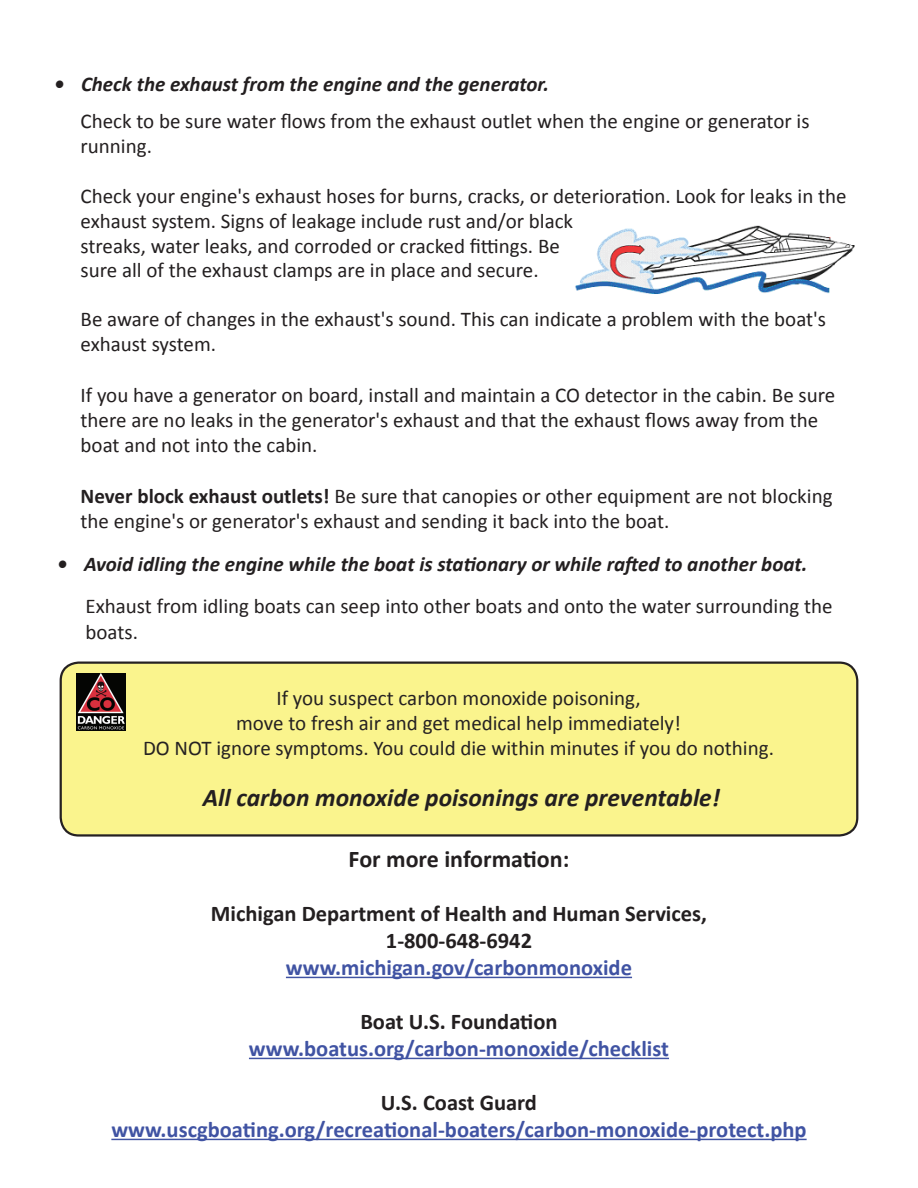
<style>
.page{position:relative;width:918px;height:1188px;background:#fff}
.page>*{position:absolute;margin:0;border:0;box-sizing:border-box;transform-origin:0 0}
.t1{font:italic 700 25.5px "Calibri";color:#231f20}
.t2{font:700 24px "Calibri";color:#231f20}
.t3{font:700 22.5px "Calibri";color:#4053a3}
.t4{font:700 22.5px/27px "Calibri";color:#231f20;text-align:center}
.t5{font:21px/25.2px "Calibri";color:#231f20}
.t6{font:italic 700 21px "Calibri";color:#231f20}
.s1{font-weight:700}
</style>
<div class="page">
<img style="left:575px;top:225px;width:279px;height:69px">
<hr style="left:286px;top:977px;width:346px;height:1px;background:#4053a3">
<hr style="left:249px;top:1058px;width:420px;height:1px;background:#4053a3">
<hr style="left:111px;top:1139px;width:696px;height:1px;background:#4053a3">
<div style="left:61px;top:663px;width:796px;height:172px;background:#faf48c;border-radius:18px"></div>
<div style="left:60px;top:662px;width:798px;height:175px;border:2px solid #231f20;border-radius:18px"></div>
<img style="left:76px;top:674px;width:50px;height:56px">
<p class="t6" style="left:54px;top:71px;width:497px">• Check the exhaust from the engine and the generator.</p>
<p class="t5" style="left:81px;top:109px;width:731px">Check to be sure water flows from the exhaust outlet when the engine or generator is running.</p>
<p class="t5" style="left:81px;top:183px;width:768px;line-height:24.8px">Check your engine's exhaust hoses for burns, cracks, or deterioration. Look for leaks in the exhaust system. Signs of leakage include rust and/or black<br>streaks, water leaks, and corroded or cracked fittings. Be<br>sure all of the exhaust clamps are in place and secure.</p>
<p class="t5" style="left:81px;top:307px;width:747px">Be aware of changes in the exhaust's sound. This can indicate a problem with the boat's exhaust system.</p>
<p class="t5" style="left:81px;top:382px;width:756px">If you have a generator on board, install and maintain a CO detector in the cabin. Be sure there are no leaks in the generator's exhaust and that the exhaust flows away from the boat and not into the cabin.</p>
<p class="t5" style="left:81px;top:483px;width:754px"><span class="s1">Never block exhaust outlets!</span> Be sure that canopies or other equipment are not blocking the engine's or generator's exhaust and sending it back into the boat.</p>
<p class="t6" style="left:57px;top:551px;width:752px">• Avoid idling the engine while the boat is stationary or while rafted to another boat.</p>
<p class="t5" style="left:86px;top:594px;width:749px">Exhaust from idling boats can seep into other boats and onto the water surrounding the boats.</p>
<p class="t5" style="left:143px;top:685px;width:632px;text-align:center">If you suspect carbon monoxide poisoning,<br>move to fresh air and get medical help immediately!<br>DO NOT ignore symptoms. You could die within minutes if you do nothing.</p>
<p class="t1" style="left:203px;top:781px;width:519px">All carbon monoxide poisonings are preventable!</p>
<p class="t2" style="left:349px;top:844px;width:222px">For more information:</p>
<p class="t4" style="left:211px;top:900px;width:498px">Michigan Department of Health and Human Services,<br>1-800-648-6942</p>
<p class="t3" style="left:286px;top:953px;width:348px">www.michigan.gov/carbonmonoxide</p>
<p class="t4" style="left:360px;top:1008px;width:199px">Boat U.S. Foundation</p>
<p class="t3" style="left:249px;top:1034px;width:422px">www.boatus.org/carbon-monoxide/checklist</p>
<p class="t4" style="left:381px;top:1089px;width:158px">U.S. Coast Guard</p>
<p class="t3" style="left:111px;top:1115px;width:697px">www.uscgboating.org/recreational-boaters/carbon-monoxide-protect.php</p>
</div>
